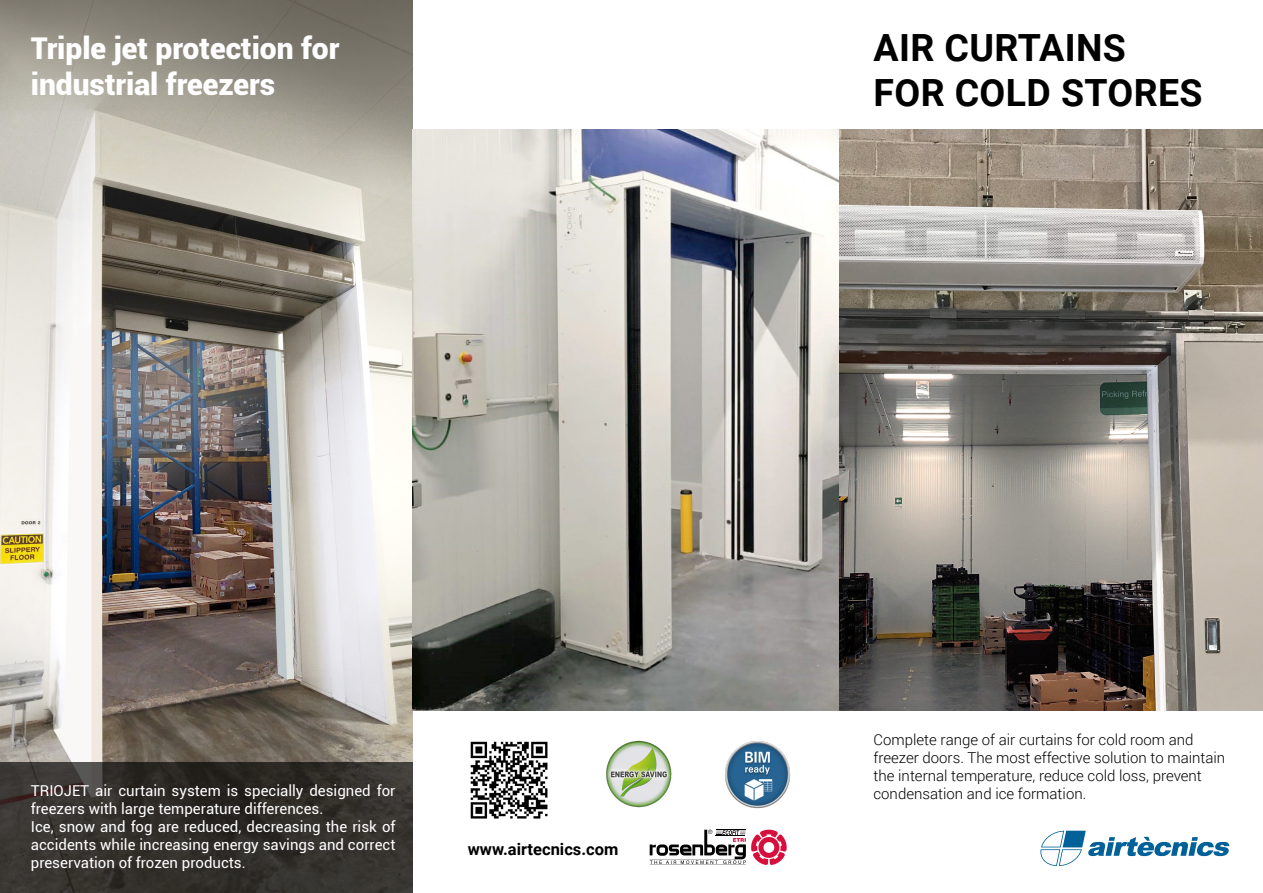
<style>
.page{position:relative;width:1263px;height:893px;background:#fff}
.page>*{position:absolute;margin:0;border:0;box-sizing:border-box;transform-origin:0 0}
.t1{font:700 37.5px/45px "Roboto";letter-spacing:.01em;color:#000}
.t2{font:900 30px/36px "Roboto";color:#fff}
.t3{font:700 16.5px "Roboto";color:#000}
.t4{font:15px/18px "Roboto";color:#fff}
.t5{font:300 15px/18px "Roboto";color:#000}
</style>
<div class="page">
<img style="left:0;top:0;width:412px;height:762px">
<img style="left:470px;top:741px;width:78px;height:78px">
<hr style="left:650px;top:865px;width:96px;height:1px;background:#000">
<svg style="left:650px;top:830px;width:137px;height:35px"></svg>
<img style="left:725px;top:741px;width:66px;height:67px">
<img style="left:606px;top:741px;width:65px;height:66px">
<svg style="left:1040px;top:831px;width:189px;height:35px"></svg>
<img style="left:412px;top:130px;width:851px;height:580px">
<svg style="left:0;top:762px;width:412px;height:131px;background:#33302b"></svg>
<h2 class="t2" style="left:31px;top:29px;width:310px">Triple jet protection for industrial freezers</h2>
<p class="t4" style="left:31px;top:781px;width:366px">TRIOJET air curtain system is specially designed for freezers with large temperature differences.<br>Ice, snow and fog are reduced, decreasing the risk of accidents while increasing energy savings and correct preservation of frozen products.</p>
<p class="t3" style="left:468px;top:837px;width:152px">www.airtecnics.com</p>
<h1 class="t1" style="left:873px;top:23px;width:331px">AIR CURTAINS<br>FOR COLD STORES</h1>
<p class="t5" style="left:873px;top:730px;width:353px">Complete range of air curtains for cold room and freezer doors. The most effective solution to maintain the internal temperature, reduce cold loss, prevent condensation and ice formation.</p>
</div>
